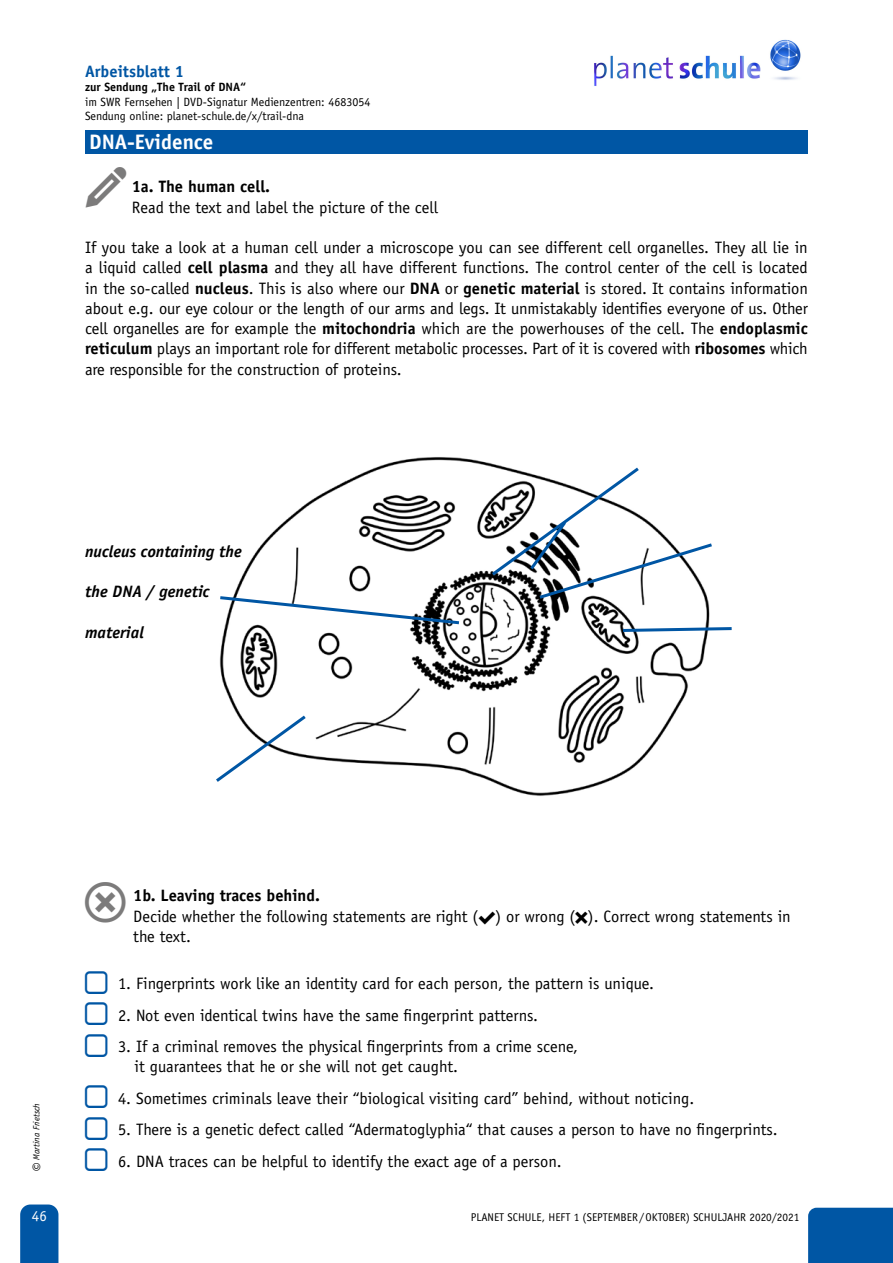
<style>
.page{position:relative;width:893px;height:1263px;background:#fff}
.page>*{position:absolute;margin:0;border:0;box-sizing:border-box;transform-origin:0 0}
.t1{font:40.5px "Ico Moon Free";color:#7c7b7b}
.t2{font:700 21px "Officina Sans Std";color:#fff}
.t3{font:16.5px/20.2px "Officina Sans Std";color:#000}
.t4{font:italic 700 16.5px "Officina Sans Std";color:#000}
.t5{font:700 16.5px "Officina Sans Std";color:#000}
.t6{font:700 16.5px "Officina Sans Std";color:#0056a4}
.t7{font:15px "Officina Sans Std";color:#fff}
.t8{font:12px/14.4px "Officina Sans Std";color:#000}
.t9{font:700 12px "Officina Sans Std";color:#000}
.t10{font:11.25px "Officina Sans Std";color:#000}
.t11{font:italic 9px "Officina Sans Std";color:#000}
.s1{font-weight:700}
.s2{font-size:16.5px}
</style>
<div class="page">
<img style="left:219px;top:457px;width:491px;height:339px">
<div style="left:85px;top:130px;width:723px;height:23px;background:#0056a4"></div>
<div style="left:20px;top:1204px;width:38px;height:59px;background:#0056a4"></div>
<div style="left:808px;top:1208px;width:85px;height:55px;background:#0056a4"></div>
<svg style="left:219px;top:594px;width:243px;height:32px"></svg>
<svg style="left:620px;top:625px;width:112px;height:8px"></svg>
<svg style="left:489px;top:465px;width:223px;height:136px"></svg>
<svg style="left:216px;top:713px;width:93px;height:72px"></svg>
<img style="left:594px;top:39px;width:207px;height:47px">
<p class="t6" style="left:85px;top:61px;width:100px">Arbeitsblatt 1</p>
<p class="t9" style="left:85px;top:80px;width:163px">zur Sendung „The Trail of DNA“</p>
<p class="t8" style="left:85px;top:94px;width:287px">im SWR Fernsehen | DVD-Signatur Medienzentren: 4683054<br>Sendung online: planet-schule.de/x/trail-dna</p>
<p class="t2" style="left:89px;top:129px;width:126px">DNA-Evidence</p>
<p class="t5" style="left:132px;top:177px;width:140px">1a. The human cell.</p>
<p class="t3" style="left:132px;top:197px;width:308px">Read the text and label the picture of the cell</p>
<p class="t3" style="left:85px;top:238px;width:724px;text-align:justify">If you take a look at a human cell under a microscope you can see different cell organelles. They all lie in a liquid called <span class="s1">cell plasma</span> and they all have different functions. The control center of the cell is located in the so-called <span class="s1">nucleus</span>. This is also where our <span class="s1">DNA</span> or <span class="s1">genetic material</span> is stored. It contains information about e.g. our eye colour or the length of our arms and legs. It unmistakably identifies everyone of us. Other cell organelles are for example the <span class="s1">mitochondria</span> which are the powerhouses of the cell. The <span class="s1">endoplasmic reticulum</span> plays an important role for different metabolic processes. Part of it is covered with <span class="s1">ribosomes</span> which are responsible for the construction of proteins.</p>
<p class="t4" style="left:85px;top:541px;width:158px">nucleus containing the</p>
<p class="t4" style="left:85px;top:582px;width:126px">the DNA / genetic</p>
<p class="t4" style="left:85px;top:622px;width:60px">material</p>
<p class="t11" style="left:31px;top:1172px;width:70px;rotate:-90deg"><span class="s2">©</span> Martina Frietsch</p>
<p class="t7" style="left:32px;top:1207px;width:16px">46</p>
<h1 class="t1" style="left:85px;top:882px;width:42px">●□▲</h1>
<p class="t3" style="left:133px;top:886px;width:659px"><span class="s1">1b. Leaving traces behind.<br></span>Decide whether the following statements are right ( ) or wrong (■●). Correct wrong statements in the text.</p>
<p class="t3" style="left:118px;top:973px;width:537px">1. Fingerprints work like an identity card for each person, the pattern is unique.</p>
<p class="t3" style="left:118px;top:1005px;width:421px">2. Not even identical twins have the same fingerprint patterns.</p>
<p class="t3" style="left:135px;top:1036px;width:445px;text-indent:-17px">3. If a criminal removes the physical fingerprints from a crime scene, it guarantees that he or she will not get caught.</p>
<p class="t3" style="left:118px;top:1088px;width:578px">4. Sometimes criminals leave their “biological visiting card” behind, without noticing.</p>
<p class="t3" style="left:118px;top:1120px;width:661px">5. There is a genetic defect called “Adermatoglyphia“ that causes a person to have no fingerprints.</p>
<p class="t3" style="left:118px;top:1151px;width:445px">6. DNA traces can be helpful to identify the exact age of a person.</p>
<p class="t10" style="left:471px;top:1211px;width:330px">PLANET SCHULE, HEFT 1 (SEPTEMBER/OKTOBER) SCHULJAHR 2020/2021</p>
</div>
